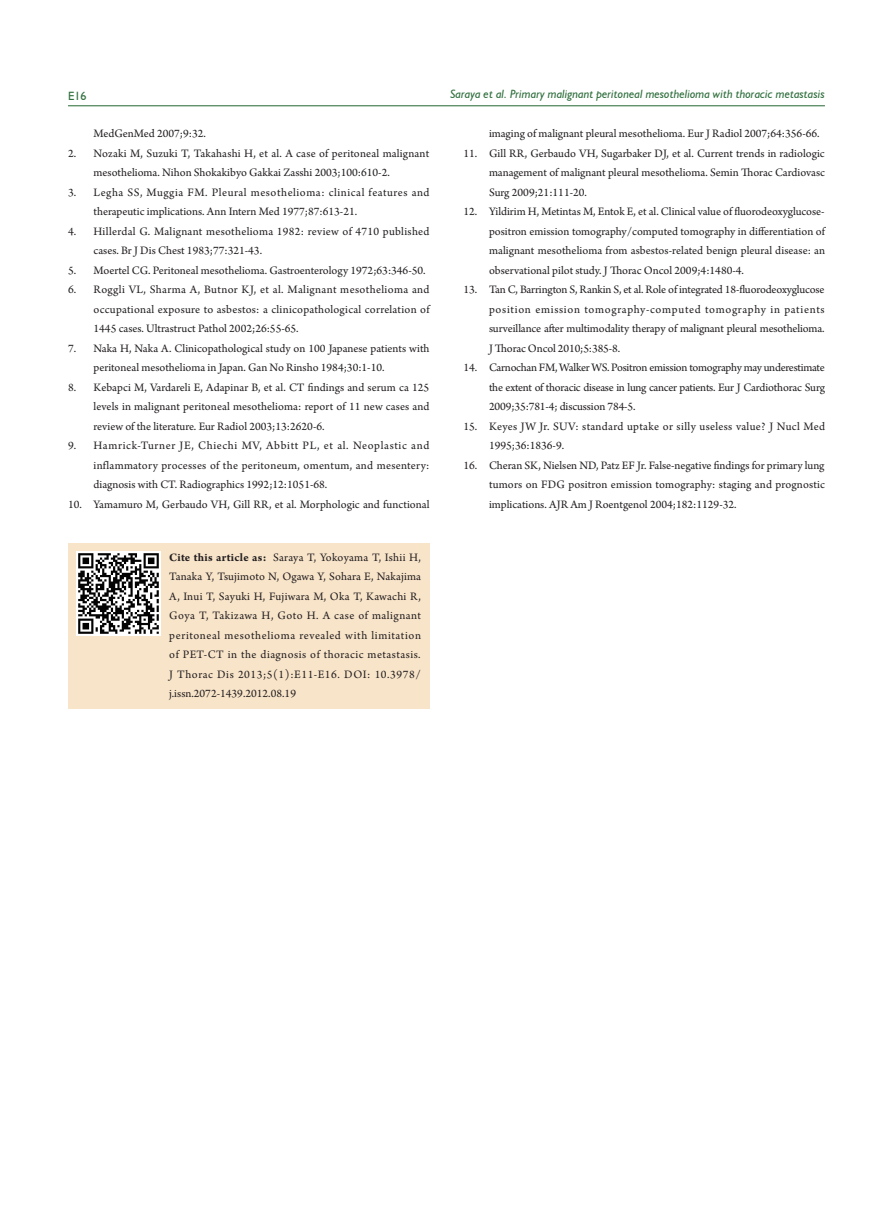
<style>
.page{position:relative;width:893px;height:1212px;background:#fff}
.page>*{position:absolute;margin:0;border:0;box-sizing:border-box;transform-origin:0 0}
.t1{font:12px/19.5px "Arno Pro";color:#231f20;text-align:justify}
.t2{font:12px/19.5px "Arno Pro";letter-spacing:.035em;color:#231f20}
.t3{font:12px/19.5px "Arno Pro";letter-spacing:.02em;color:#231f20}
.t4{font:12px/19.5px "Arno Pro";letter-spacing:.025em;color:#231f20}
.t5{font:italic 12px "Humanist 521 BT";color:#30703e}
.t6{font:12px "Humanist 521 BT";color:#30703e}
.s1{font-weight:700}
</style>
<div class="page">
<hr style="left:68px;top:105px;width:757px;height:1px;background:#30703e">
<div style="left:68px;top:543px;width:361px;height:165px;background:#f8e4c9"></div>
<img style="left:77px;top:551px;width:84px;height:84px">
<p class="t6" style="left:68px;top:88px;width:20px">E16</p>
<p class="t5" style="left:450px;top:86px;width:376px">Saraya et al. Primary malignant peritoneal mesothelioma with thoracic metastasis</p>
<p class="t1" style="left:94px;top:125px;width:114px">MedGenMed 2007;9:32.</p>
<p class="t1" style="left:94px;top:144px;width:337px;text-indent:-26px">2. Nozaki M, Suzuki T, Takahashi H, et al. A case of peritoneal malignant mesothelioma. Nihon Shokakibyo Gakkai Zasshi 2003;100:610-2.</p>
<p class="t2" style="left:94px;top:183px;width:337px;text-indent:-26px">3. Legha SS, Muggia FM. Pleural mesothelioma: clinical features and therapeutic implications. Ann Intern Med 1977;87:613-21.</p>
<p class="t3" style="left:94px;top:222px;width:337px;text-indent:-26px">4. Hillerdal G. Malignant mesothelioma 1982: review of 4710 published cases. Br J Dis Chest 1983;77:321-43.</p>
<p class="t1" style="left:68px;top:261px;width:359px">5. Moertel CG. Peritoneal mesothelioma. Gastroenterology 1972;63:346-50.</p>
<p class="t1" style="left:94px;top:281px;width:338px;text-indent:-26px">6. Roggli VL, Sharma A, Butnor KJ, et al. Malignant mesothelioma and occupational exposure to asbestos: a clinicopathological correlation of 1445 cases. Ultrastruct Pathol 2002;26:55-65.</p>
<p class="t1" style="left:94px;top:339px;width:337px;text-indent:-26px">7. Naka H, Naka A. Clinicopathological study on 100 Japanese patients with peritoneal mesothelioma in Japan. Gan No Rinsho 1984;30:1-10.</p>
<p class="t1" style="left:94px;top:378px;width:337px;text-indent:-26px">8. Kebapci M, Vardareli E, Adapinar B, et al. CT findings and serum ca 125 levels in malignant peritoneal mesothelioma: report of 11 new cases and review of the literature. Eur Radiol 2003;13:2620-6.</p>
<p class="t1" style="left:94px;top:437px;width:337px;text-indent:-26px">9. Hamrick-Turner JE, Chiechi MV, Abbitt PL, et al. Neoplastic and inflammatory processes of the peritoneum, omentum, and mesentery: diagnosis with CT. Radiographics 1992;12:1051-68.</p>
<p class="t1" style="left:68px;top:495px;width:363px">10. Yamamuro M, Gerbaudo VH, Gill RR, et al. Morphologic and functional</p>
<p class="t1" style="left:489px;top:125px;width:332px">imaging of malignant pleural mesothelioma. Eur J Radiol 2007;64:356-66.</p>
<p class="t1" style="left:489px;top:144px;width:337px;text-indent:-26px">11. Gill RR, Gerbaudo VH, Sugarbaker DJ, et al. Current trends in radiologic management of malignant pleural mesothelioma. Semin Thorac Cardiovasc Surg 2009;21:111-20.</p>
<p class="t1" style="left:489px;top:203px;width:338px;text-indent:-26px">12. Yildirim H, Metintas M, Entok E, et al. Clinical value of fluorodeoxyglucose&shy;positron emission tomography/computed tomography in differentiation of malignant mesothelioma from asbestos-related benign pleural disease: an observational pilot study. J Thorac Oncol 2009;4:1480-4.</p>
<p class="t1" style="left:489px;top:281px;width:337px;text-indent:-26px">13. Tan C, Barrington S, Rankin S, et al. Role of integrated 18-fluorodeoxyglucose position emission tomography-computed tomography in patients surveillance after multimodality therapy of malignant pleural mesothelioma.<br>J Thorac Oncol 2010;5:385-8.</p>
<p class="t1" style="left:489px;top:359px;width:337px;text-indent:-26px">14. Carnochan FM, Walker WS. Positron emission tomography may underestimate the extent of thoracic disease in lung cancer patients. Eur J Cardiothorac Surg 2009;35:781-4; discussion 784-5.</p>
<p class="t4" style="left:489px;top:417px;width:337px;text-indent:-26px">15. Keyes JW Jr. SUV: standard uptake or silly useless value? J Nucl Med<br>1995;36:1836-9.</p>
<p class="t1" style="left:489px;top:456px;width:337px;text-indent:-26px">16. Cheran SK, Nielsen ND, Patz EF Jr. False-negative findings for primary lung tumors on FDG positron emission tomography: staging and prognostic implications. AJR Am J Roentgenol 2004;182:1129-32.</p>
<p class="t1" style="left:169px;top:548px;width:253px"><span class="s1">Cite this article as:</span> Saraya T, Yokoyama T, Ishii H, Tanaka Y, Tsujimoto N, Ogawa Y, Sohara E, Nakajima A, Inui T, Sayuki H, Fujiwara M, Oka T, Kawachi R, Goya T, Takizawa H, Goto H. A case of malignant peritoneal mesothelioma revealed with limitation of PET-CT in the diagnosis of thoracic metastasis.<br>J Thorac Dis 2013;5(1):E11-E16. DOI: 10.3978/ j.issn.2072-1439.2012.08.19</p>
</div>
